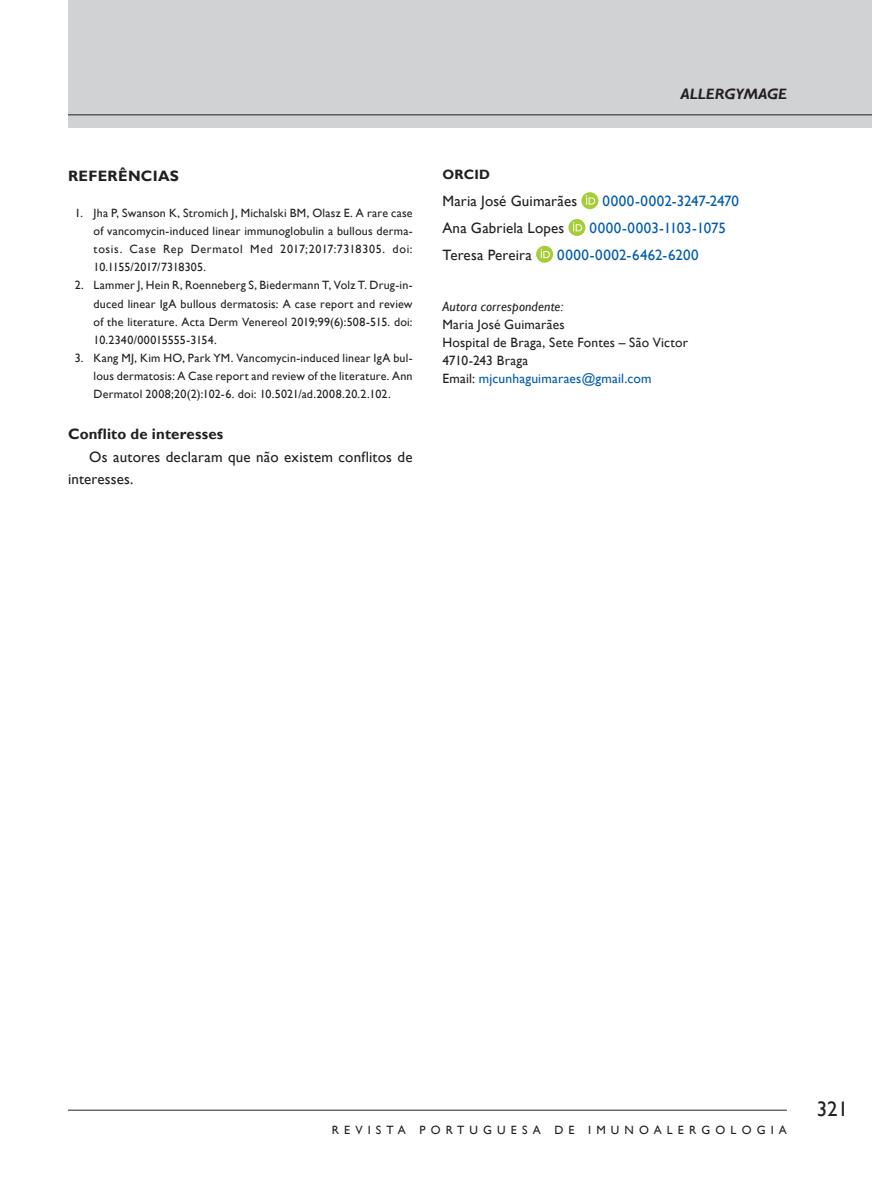
<style>
.page{position:relative;width:872px;height:1191px;background:#fff}
.page>*{position:absolute;margin:0;border:0;box-sizing:border-box;transform-origin:0 0}
.t1{font:21px "Gill Sans";color:#231f20}
.t2{font:15px/22.5px "Gill Sans";letter-spacing:.01em;color:#231f20}
.t3{font:700 15px "Gill Sans";letter-spacing:.015em;color:#231f20}
.t4{font:15px "Gill Sans";letter-spacing:-.005em;color:#015aaa}
.t5{font:15px "Gill Sans";letter-spacing:.015em;color:#015aaa}
.t6{font:15px "Gill Sans";letter-spacing:.035em;color:#015aaa}
.t7{font:italic 700 15px "Gill Sans";color:#231f20}
.t8{font:13.5px/18px "Gill Sans";letter-spacing:.015em;color:#231f20}
.t9{font:italic 13.5px "Gill Sans";letter-spacing:.01em;color:#231f20}
.t10{font:700 13.5px "Gill Sans";letter-spacing:.025em;color:#231f20}
.t11{font:12px/18.1px "Gill Sans";letter-spacing:.02em;color:#231f20;text-align:justify}
.t12{font:12px "Gill Sans";letter-spacing:.43em;color:#231f20}
.s1{color:#015aaa}
</style>
<div class="page">
<div style="left:68px;top:0;width:804px;height:128px;background:#d1d2d4"></div>
<hr style="left:68px;top:114px;width:804px;height:1px;background:#231f20">
<hr style="left:68px;top:1109px;width:719px;height:1px;background:#231f20">
<div style="left:581px;top:192px;width:17px;height:17px;background:#a6cc38;border-radius:50%"></div>
<svg style="left:586px;top:195px;width:9px;height:10px"></svg>
<svg style="left:568px;top:219px;width:17px;height:17px"></svg>
<svg style="left:573px;top:222px;width:9px;height:9px"></svg>
<div style="left:536px;top:246px;width:17px;height:17px;background:#a6cc38;border-radius:50%"></div>
<svg style="left:540px;top:249px;width:10px;height:9px"></svg>
<p class="t3" style="left:68px;top:166px;width:112px">REFERÊNCIAS</p>
<p class="t11" style="left:94px;top:204px;width:320px;text-indent:-19px">1. Jha P, Swanson K, Stromich J, Michalski BM, Olasz E. A rare case of vancomycin-induced linear immunoglobulin a bullous derma&shy;tosis. Case Rep Dermatol Med 2017;2017:7318305. doi:<br>10.1155/2017/7318305.</p>
<p class="t11" style="left:94px;top:276px;width:320px;text-indent:-19px">2. Lammer J, Hein R, Roenneberg S, Biedermann T, Volz T. Drug-in&shy;duced linear IgA bullous dermatosis: A case report and review of the literature. Acta Derm Venereol 2019;99(6):508-515. doi:<br>10.2340/00015555-3154.</p>
<p class="t11" style="left:94px;top:349px;width:320px;text-indent:-19px">3. Kang MJ, Kim HO, Park YM. Vancomycin-induced linear IgA bul&shy;lous dermatosis: A Case report and review of the literature. Ann Dermatol 2008;20(2):102-6. doi: 10.5021/ad.2008.20.2.102.</p>
<p class="t3" style="left:68px;top:425px;width:157px">Conflito de interesses</p>
<p class="t2" style="left:68px;top:445px;width:346px;text-indent:21px">Os autores declaram que não existem conflitos de interesses.</p>
<p class="t7" style="left:680px;top:85px;width:108px">ALLERGYMAGE</p>
<p class="t10" style="left:442px;top:167px;width:49px">ORCID</p>
<p class="t2" style="left:442px;top:190px;width:136px">Maria José Guimarães</p>
<p class="t4" style="left:602px;top:192px;width:138px">0000-0002-3247-2470</p>
<p class="t2" style="left:442px;top:217px;width:123px">Ana Gabriela Lopes</p>
<p class="t5" style="left:589px;top:219px;width:138px">0000-0003-1103-1075</p>
<p class="t2" style="left:442px;top:244px;width:91px">Teresa Pereira</p>
<p class="t6" style="left:557px;top:246px;width:143px">0000-0002-6462-6200</p>
<p class="t9" style="left:442px;top:299px;width:122px">Autora correspondente:</p>
<p class="t8" style="left:442px;top:316px;width:247px">Maria José Guimarães<br>Hospital de Braga, Sete Fontes – São Victor<br>4710-243 Braga<br>Email: <span class="s1">mjcunhaguimaraes@gmail.com</span></p>
<p class="t12" style="left:332px;top:1123px;width:456px">REVISTA PORTUGUESA DE IMUNOALERGOLOGIA</p>
<h1 class="t1" style="left:816px;top:1096px;width:33px">321</h1>
</div>
